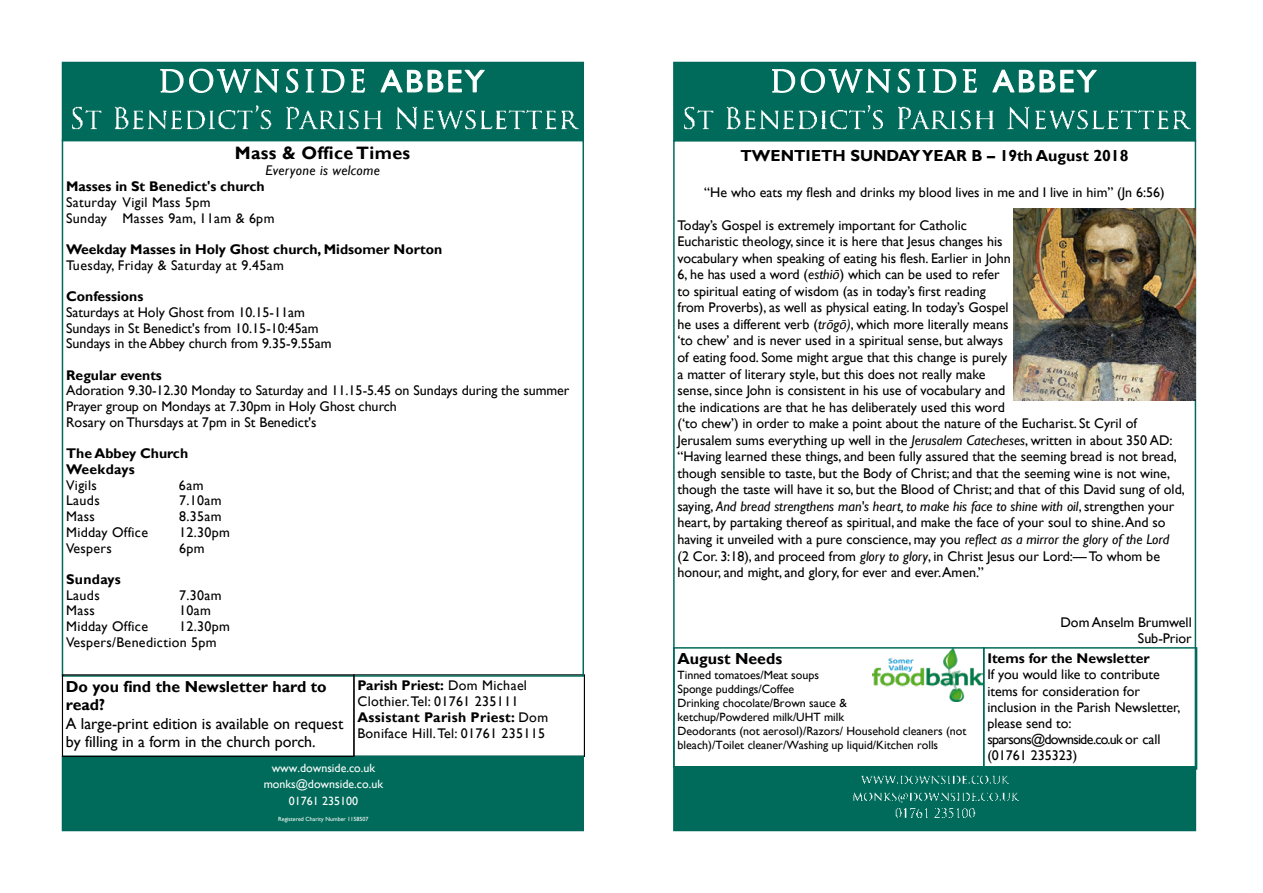
<style>
.page{position:relative;width:1263px;height:893px;background:#fff}
.page>*{position:absolute;margin:0;border:0;box-sizing:border-box;transform-origin:0 0}
.t1{font:700 18px "Gill Sans";letter-spacing:.02em;color:#000}
.t2{font:700 15.9px/18.5px "Gill Sans";color:#000}
.t3{font:15.9px/18.5px "Gill Sans";color:#000}
.t4{font:14.1px "Gill Sans";color:#000}
.t5{font:700 14.1px "Gill Sans";letter-spacing:.02em;color:#000}
.t6{font:13.95px/16.5px "Gill Sans";color:#000}
.t7{font:13.95px/16.2px "Gill Sans";letter-spacing:.025em;color:#000}
.t8{font:700 13.95px/15.8px "Gill Sans";color:#000}
.t9{font:13.95px "Gill Sans";letter-spacing:.02em;color:#000}
.t10{font:italic 13.95px "Gill Sans";letter-spacing:.025em;color:#000}
.t11{font:12px/14px "Gill Sans";color:#000}
.t12{font:12px/16.5px "Gill Sans";color:#fff;text-align:center}
.t13{font:6px "Gill Sans";color:#fff}
.s1{font-weight:700}
.s2{font-style:italic}
.s3{font-family:"Calibri";font-style:italic}
</style>
<div class="page">
<div style="left:674px;top:62px;width:521px;height:79px;background:#006b5a"></div>
<div style="left:674px;top:767px;width:521px;height:63px;background:#006b5a"></div>
<div style="left:673px;top:766px;width:523px;height:65px;border:1px solid #00685b"></div>
<svg style="left:772px;top:70px;width:23px;height:22px"></svg>
<svg style="left:801px;top:69px;width:89px;height:24px"></svg>
<svg style="left:898px;top:69px;width:12px;height:24px"></svg>
<svg style="left:918px;top:70px;width:7px;height:22px"></svg>
<svg style="left:933px;top:70px;width:23px;height:22px"></svg>
<svg style="left:963px;top:69px;width:13px;height:23px"></svg>
<svg style="left:993px;top:70px;width:41px;height:22px"></svg>
<svg style="left:1040px;top:70px;width:15px;height:22px"></svg>
<svg style="left:1061px;top:70px;width:35px;height:22px"></svg>
<img style="left:684px;top:101px;width:513px;height:35px">
<img style="left:862px;top:775px;width:147px;height:9px">
<img style="left:853px;top:792px;width:166px;height:11px">
<img style="left:896px;top:808px;width:80px;height:10px">
<div style="left:673px;top:647px;width:311px;height:121px;border:1px solid #006b5a"></div>
<img style="left:872px;top:648px;width:110px;height:53px">
<div style="left:983px;top:647px;width:214px;height:123px;border:1px solid #006b5a"></div>
<img style="left:1014px;top:209px;width:181px;height:192px">
<div style="left:353px;top:674px;width:232px;height:83px;border:1px solid #000"></div>
<div style="left:62px;top:62px;width:521px;height:78px;background:#006b5a"></div>
<div style="left:62px;top:756px;width:521px;height:74px;background:#006b5a"></div>
<div style="left:62px;top:756px;width:522px;height:75px;border:1px solid #00685b"></div>
<svg style="left:160px;top:69px;width:23px;height:23px"></svg>
<svg style="left:189px;top:69px;width:90px;height:23px"></svg>
<svg style="left:286px;top:69px;width:12px;height:23px"></svg>
<svg style="left:306px;top:70px;width:8px;height:22px"></svg>
<svg style="left:321px;top:70px;width:23px;height:22px"></svg>
<svg style="left:351px;top:69px;width:13px;height:23px"></svg>
<svg style="left:381px;top:70px;width:41px;height:22px"></svg>
<svg style="left:428px;top:70px;width:15px;height:22px"></svg>
<svg style="left:449px;top:70px;width:35px;height:22px"></svg>
<img style="left:72px;top:101px;width:512px;height:34px">
<div style="left:62px;top:674px;width:292px;height:83px;border:1px solid #000"></div>
<p class="t1" style="left:235px;top:142px;width:177px">Mass &amp; Office Times</p>
<p class="t10" style="left:265px;top:163px;width:116px">Everyone is welcome</p>
<p class="t8" style="left:66px;top:179px;width:200px">Masses in St Benedict's church</p>
<p class="t7" style="left:66px;top:194px;width:210px;line-height:15.8px">Saturday Vigil Mass 5pm<br>Sunday Masses 9am, 11am &amp; 6pm</p>
<p class="t8" style="left:66px;top:242px;width:378px">Weekday Masses in Holy Ghost church, Midsomer Norton</p>
<p class="t7" style="left:66px;top:257px;width:219px">Tuesday, Friday &amp; Saturday at 9.45am</p>
<p class="t8" style="left:66px;top:289px;width:79px">Confessions</p>
<p class="t6" style="left:66px;top:305px;width:267px;line-height:15.8px">Saturdays at Holy Ghost from 10.15-11am<br>Sundays in St Benedict's from 10.15-10:45am<br>Sundays in the Abbey church from 9.35-9.55am</p>
<p class="t8" style="left:66px;top:367px;width:97px">Regular events</p>
<p class="t6" style="left:66px;top:383px;width:505px;line-height:15.8px">Adoration 9.30-12.30 Monday to Saturday and 11.15-5.45 on Sundays during the summer<br>Prayer group on Mondays at 7.30pm in Holy Ghost church</p>
<p class="t4" style="left:66px;top:414px;width:252px">Rosary on Thursdays at 7pm in St Benedict's</p>
<p class="t8" style="left:66px;top:446px;width:124px">The Abbey Church<br>Weekdays</p>
<p class="t6" style="left:66px;top:477px;width:32px">Vigils</p>
<p class="t6" style="left:179px;top:477px;width:26px">6am</p>
<p class="t6" style="left:66px;top:493px;width:35px">Lauds</p>
<p class="t6" style="left:179px;top:493px;width:44px">7.10am</p>
<p class="t6" style="left:66px;top:508px;width:30px">Mass</p>
<p class="t6" style="left:179px;top:508px;width:44px">8.35am</p>
<p class="t9" style="left:66px;top:524px;width:83px">Midday Office</p>
<p class="t6" style="left:179px;top:524px;width:52px">12.30pm</p>
<p class="t7" style="left:66px;top:540px;width:47px">Vespers</p>
<p class="t6" style="left:179px;top:540px;width:27px">6pm</p>
<p class="t5" style="left:66px;top:571px;width:56px">Sundays</p>
<p class="t6" style="left:66px;top:587px;width:35px">Lauds</p>
<p class="t6" style="left:179px;top:587px;width:44px">7.30am</p>
<p class="t6" style="left:66px;top:603px;width:30px">Mass</p>
<p class="t6" style="left:179px;top:603px;width:33px">10am</p>
<p class="t9" style="left:66px;top:618px;width:83px">Midday Office</p>
<p class="t7" style="left:66px;top:619px;width:165px;line-height:15.8px;text-indent:113px">12.30pm<br>Vespers/Benediction 5pm</p>
<p class="t2" style="left:66px;top:677px;width:262px">Do you find the Newsletter hard to read?</p>
<p class="t3" style="left:66px;top:714px;width:279px">A large-print edition is available on request by filling in a form in the church porch.</p>
<p class="t7" style="left:357px;top:677px;width:192px"><span class="s1">Parish Priest:</span> Dom Michael<br>Clothier. Tel: 01761 235111<br><span class="s1">Assistant Parish Priest:</span> Dom<br>Boniface Hill. Tel: 01761 235115</p>
<p class="t12" style="left:264px;top:760px;width:121px">www.downside.co.uk monks@downside.co.uk<br>01761 235100</p>
<p class="t13" style="left:278px;top:816px;width:92px">Registered Charity Number 1158507</p>
<p class="t2" style="left:740px;top:147px;width:390px">TWENTIETH SUNDAY YEAR B – 19th August 2018</p>
<p class="t6" style="left:704px;top:184px;width:462px">“He who eats my flesh and drinks my blood lives in me and I live in him” (Jn 6:56)</p>
<p class="t6" style="left:677px;top:217px;width:326px">Today’s Gospel is extremely important for Catholic<br>Eucharistic theology, since it is here that Jesus changes his</p>
<p class="t4" style="left:677px;top:250px;width:335px">vocabulary when speaking of eating his flesh. Earlier in John</p>
<p class="t6" style="left:677px;top:267px;width:333px">6, he has used a word (<span class="s2">esthi</span><span class="s3">ō</span>) which can be used to refer to spiritual eating of wisdom (as in today’s first reading from Proverbs), as well as physical eating. In today’s Gospel he uses a different verb (<span class="s2">tr</span><span class="s3">ō</span><span class="s2">g</span><span class="s3">ō</span><span class="s2">)</span>, which more literally means ‘to chew’ and is never used in a spiritual sense, but always of eating food. Some might argue that this change is purely a matter of literary style, but this does not really make sense, since John is consistent in his use of vocabulary and the indications are that he has deliberately used this word</p>
<p class="t4" style="left:677px;top:415px;width:461px">(‘to chew’) in order to make a point about the nature of the Eucharist. St Cyril of</p>
<p class="t6" style="left:677px;top:432px;width:509px">Jerusalem sums everything up well in the <span class="s2">Jerusalem Catecheses</span>, written in about 350 AD: “Having learned these things, and been fully assured that the seeming bread is not bread, though sensible to taste, but the Body of Christ; and that the seeming wine is not wine, though the taste will have it so, but the Blood of Christ; and that of this David sung of old, saying, <span class="s2">And bread strengthens man's heart, to make his face to shine with oil</span>, strengthen your heart, by partaking thereof as spiritual, and make the face of your soul to shine. And so having it unveiled with a pure conscience, may you <span class="s2">reflect as a mirror the glory of the Lord<br></span>(2 Cor. 3:18), and proceed from <span class="s2">glory to glory</span>, in Christ Jesus our Lord:—To whom be honour, and might, and glory, for ever and ever. Amen.”</p>
<p class="t6" style="left:1060px;top:614px;width:133px;text-align:right">Dom Anselm Brumwell<br>Sub-Prior</p>
<p class="t2" style="left:677px;top:650px;width:106px">August Needs</p>
<p class="t11" style="left:677px;top:668px;width:290px">Tinned tomatoes/Meat soups<br>Sponge puddings/Coffee<br>Drinking chocolate/Brown sauce &amp;<br>ketchup/Powdered milk/UHT milk<br>Deodorants (not aerosol)/Razors/ Household cleaners (not bleach)/Toilet cleaner/Washing up liquid/Kitchen rolls</p>
<p class="t8" style="left:987px;top:651px;width:164px">Items for the Newsletter</p>
<p class="t6" style="left:987px;top:667px;width:195px">If you would like to contribute items for consideration for inclusion in the Parish Newsletter, please send to: sparsons@downside.co.uk or call (01761 235323)</p>
</div>
